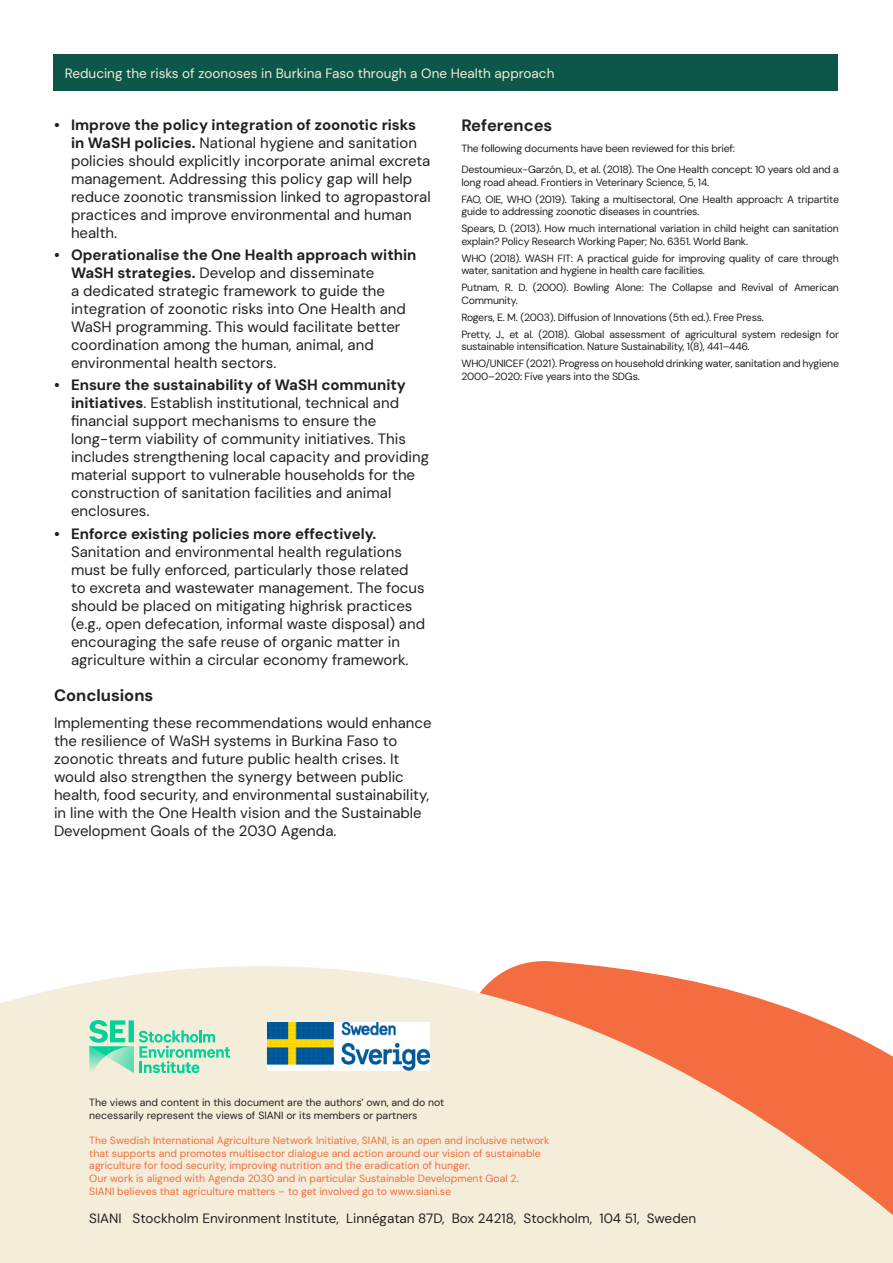
<style>
.page{position:relative;width:893px;height:1263px;background:#fff}
.page>*{position:absolute;margin:0;border:0;box-sizing:border-box;transform-origin:0 0}
._03-_Subtitle_on_body{font:700 16.5px "DM Sans";color:#231f20}
._01_-_Body_copy{font:15px/18px "DM Sans";color:#231f20}
.t1{font:13.5px "DM Sans";color:#231f20}
.t2{font:13.5px "DM Sans";color:#f4edda}
._03-_Subtitle_on_body-2{font:10.5px/12.6px "DM Sans";letter-spacing:-.02em;color:#231f20}
.t3{font:10.5px/12.6px "DM Sans";color:#f36d41}
._03-_Subtitle_on_body-3{font:10.5px/12.6px "DM Sans";color:#231f20}
.s1{font-weight:700}
</style>
<div class="page">
<svg style="left:0;top:961px;width:893px;height:302px;background:#f4dac5"></svg>
<div style="left:53px;top:54px;width:785px;height:37px;background:#0c5749"></div>
<svg style="left:89px;top:1020px;width:141px;height:53px;background:#a9e4c6"></svg>
<img style="left:267px;top:1023px;width:162px;height:47px">
<p class="t2" style="left:65px;top:65px;width:491px">Reducing the risks of zoonoses in Burkina Faso through a One Health approach</p>
<p class="_01_-_Body_copy" style="left:71px;top:115px;width:361px;text-indent:-17px"><span class="s1">• Improve the policy integration of zoonotic risks in WaSH policies.</span> National hygiene and sanitation policies should explicitly incorporate animal excreta management. Addressing this policy gap will help reduce zoonotic transmission linked to agropastoral practices and improve environmental and human health.</p>
<p class="_01_-_Body_copy" style="left:71px;top:246px;width:347px;text-indent:-17px"><span class="s1">• Operationalise the One Health approach within WaSH strategies.</span> Develop and disseminate<br>a dedicated strategic framework to guide the integration of zoonotic risks into One Health and WaSH programming. This would facilitate better coordination among the human, animal, and environmental health sectors.</p>
<p class="_01_-_Body_copy" style="left:71px;top:376px;width:360px;text-indent:-17px"><span class="s1">• Ensure the sustainability of WaSH community initiatives</span>. Establish institutional, technical and financial support mechanisms to ensure the long-term viability of community initiatives. This includes strengthening local capacity and providing material support to vulnerable households for the construction of sanitation facilities and animal enclosures.</p>
<p class="_01_-_Body_copy" style="left:71px;top:524px;width:356px;text-indent:-17px"><span class="s1">• Enforce existing policies more effectively.<br></span>Sanitation and environmental health regulations must be fully enforced, particularly those related to excreta and wastewater management. The focus should be placed on mitigating highrisk practices (e.g., open defecation, informal waste disposal) and encouraging the safe reuse of organic matter in agriculture within a circular economy framework.</p>
<p class="_03-_Subtitle_on_body" style="left:54px;top:685px;width:101px">Conclusions</p>
<p class="_01_-_Body_copy" style="left:54px;top:713px;width:379px">Implementing these recommendations would enhance the resilience of WaSH systems in Burkina Faso to zoonotic threats and future public health crises. It would also strengthen the synergy between public health, food security, and environmental sustainability, in line with the One Health vision and the Sustainable Development Goals of the 2030 Agenda.</p>
<p class="_03-_Subtitle_on_body" style="left:461px;top:115px;width:93px">References</p>
<p class="_03-_Subtitle_on_body-2" style="left:461px;top:142px;width:275px">The following documents have been reviewed for this brief:</p>
<p class="_03-_Subtitle_on_body-2" style="left:461px;top:163px;width:379px">Destoumieux-Garzón, D., et al. (2018). The One Health concept: 10 years old and a long road ahead. Frontiers in Veterinary Science, 5, 14.</p>
<p class="_03-_Subtitle_on_body-2" style="left:461px;top:193px;width:379px">FAO, OIE, WHO (2019). Taking a multisectoral, One Health approach: A tripartite guide to addressing zoonotic diseases in countries.</p>
<p class="_03-_Subtitle_on_body-2" style="left:461px;top:222px;width:379px">Spears, D. (2013). How much international variation in child height can sanitation explain? Policy Research Working Paper; No. 6351. World Bank.</p>
<p class="_03-_Subtitle_on_body-2" style="left:461px;top:252px;width:379px">WHO (2018). WASH FIT: A practical guide for improving quality of care through water, sanitation and hygiene in health care facilities.</p>
<p class="_03-_Subtitle_on_body-2" style="left:461px;top:281px;width:379px">Putnam, R. D. (2000). Bowling Alone: The Collapse and Revival of American<br>Community.</p>
<p class="_03-_Subtitle_on_body-2" style="left:461px;top:311px;width:304px">Rogers, E. M. (2003). Diffusion of Innovations (5th ed.). Free Press.</p>
<p class="_03-_Subtitle_on_body-2" style="left:461px;top:327px;width:379px">Pretty, J., et al. (2018). Global assessment of agricultural system redesign for sustainable intensification. Nature Sustainability, 1(8), 441–446.</p>
<p class="_03-_Subtitle_on_body-2" style="left:461px;top:357px;width:379px">WHO/UNICEF (2021). Progress on household drinking water, sanitation and hygiene<br>2000–2020: Five years into the SDGs.</p>
<p class="_03-_Subtitle_on_body-3" style="left:89px;top:1096px;width:356px">The views and content in this document are the authors’ own, and do not necessarily represent the views of SIANI or its members or partners</p>
<p class="t3" style="left:89px;top:1134px;width:462px">The Swedish International Agriculture Network Initiative, SIANI, is an open and inclusive network that supports and promotes multisector dialogue and action around our vision of sustainable agriculture for food security, improving nutrition and the eradication of hunger.<br>Our work is aligned with Agenda 2030 and in particular Sustainable Development Goal 2.<br>SIANI believes that agriculture matters – to get involved go to www.siani.se</p>
<p class="t1" style="left:89px;top:1210px;width:608px">SIANI Stockholm Environment Institute, Linnégatan 87D, Box 24218, Stockholm, 104 51, Sweden</p>
</div>
